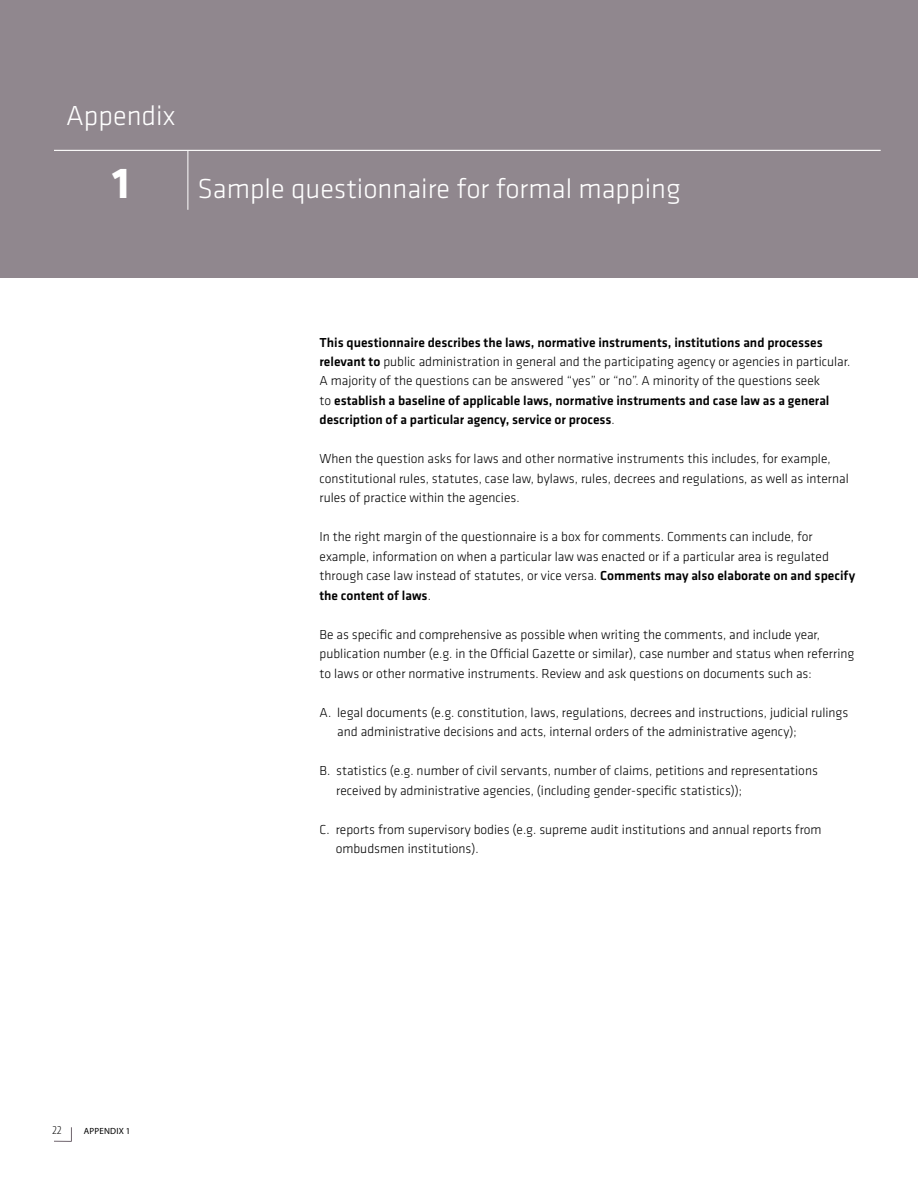
<style>
.page{position:relative;width:918px;height:1188px;background:#fff}
.page>*{position:absolute;margin:0;border:0;box-sizing:border-box;transform-origin:0 0}
.t1{font:700 45px "Klavika";color:#fff}
.t2{font:300 28.5px "Klavika";color:#fff}
.t3{font:300 13.5px/19.5px "Klavika";color:#000}
.t4{font:500 13.5px/19.5px "Klavika";color:#000}
.t5{font:300 condensed 12.15px "Myriad Pro";color:#000;scale:1.11 1}
.t6{font:9px "Myriad Pro";letter-spacing:.02em;color:#000}
.s1{font-weight:300}
.s2{font-weight:500}
</style>
<div class="page">
<svg style="left:54px;top:1127px;width:18px;height:15px"></svg>
<div style="left:0;top:0;width:918px;height:277px;background:#90878e"></div>
<hr style="left:54px;top:150px;width:827px;height:1px;background:#fff">
<hr style="left:188px;top:151px;width:1px;height:59px;background:#fff">
<h2 class="t2" style="left:66px;top:100px;width:111px">Appendix</h2>
<h1 class="t1" style="left:112px;top:158px;width:19px">1</h1>
<h2 class="t2" style="left:197px;top:173px;width:485px">Sample questionnaire for formal mapping</h2>
<p class="t4" style="left:320px;top:333px;width:532px">This questionnaire describes the laws, normative instruments, institutions and processes relevant to <span class="s1">public administration in general and the participating agency or agencies in particular.<br>A majority of the questions can be answered “yes” or “no”. A minority of the questions seek<br>to</span> establish a baseline of applicable laws, normative instruments and case law as a general description of a particular agency, service or process<span class="s1">.</span></p>
<p class="t3" style="left:320px;top:450px;width:531px">When the question asks for laws and other normative instruments this includes, for example, constitutional rules, statutes, case law, bylaws, rules, decrees and regulations, as well as internal rules of practice within the agencies.</p>
<p class="t3" style="left:320px;top:527px;width:537px">In the right margin of the questionnaire is a box for comments. Comments can include, for example, information on when a particular law was enacted or if a particular area is regulated through case law instead of statutes, or vice versa. <span class="s2">Comments may also elaborate on and specify the content of laws</span>.</p>
<p class="t3" style="left:320px;top:625px;width:536px">Be as specific and comprehensive as possible when writing the comments, and include year, publication number (e.g. in the Official Gazette or similar), case number and status when referring to laws or other normative instruments. Review and ask questions on documents such as:</p>
<p class="t3" style="left:337px;top:703px;width:513px;text-indent:-18px">A. legal documents (e.g. constitution, laws, regulations, decrees and instructions, judicial rulings and administrative decisions and acts, internal orders of the administrative agency);</p>
<p class="t3" style="left:336px;top:761px;width:483px;text-indent:-17px">B. statistics (e.g. number of civil servants, number of claims, petitions and representations received by administrative agencies, (including gender-specific statistics));</p>
<p class="t3" style="left:336px;top:820px;width:487px;text-indent:-16px">C. reports from supervisory bodies (e.g. supreme audit institutions and annual reports from ombudsmen institutions).</p>
<p class="t5" style="left:52px;top:1124px;width:10px">22</p>
<p class="t6" style="left:84px;top:1126px;width:48px">APPENDIX 1</p>
</div>
